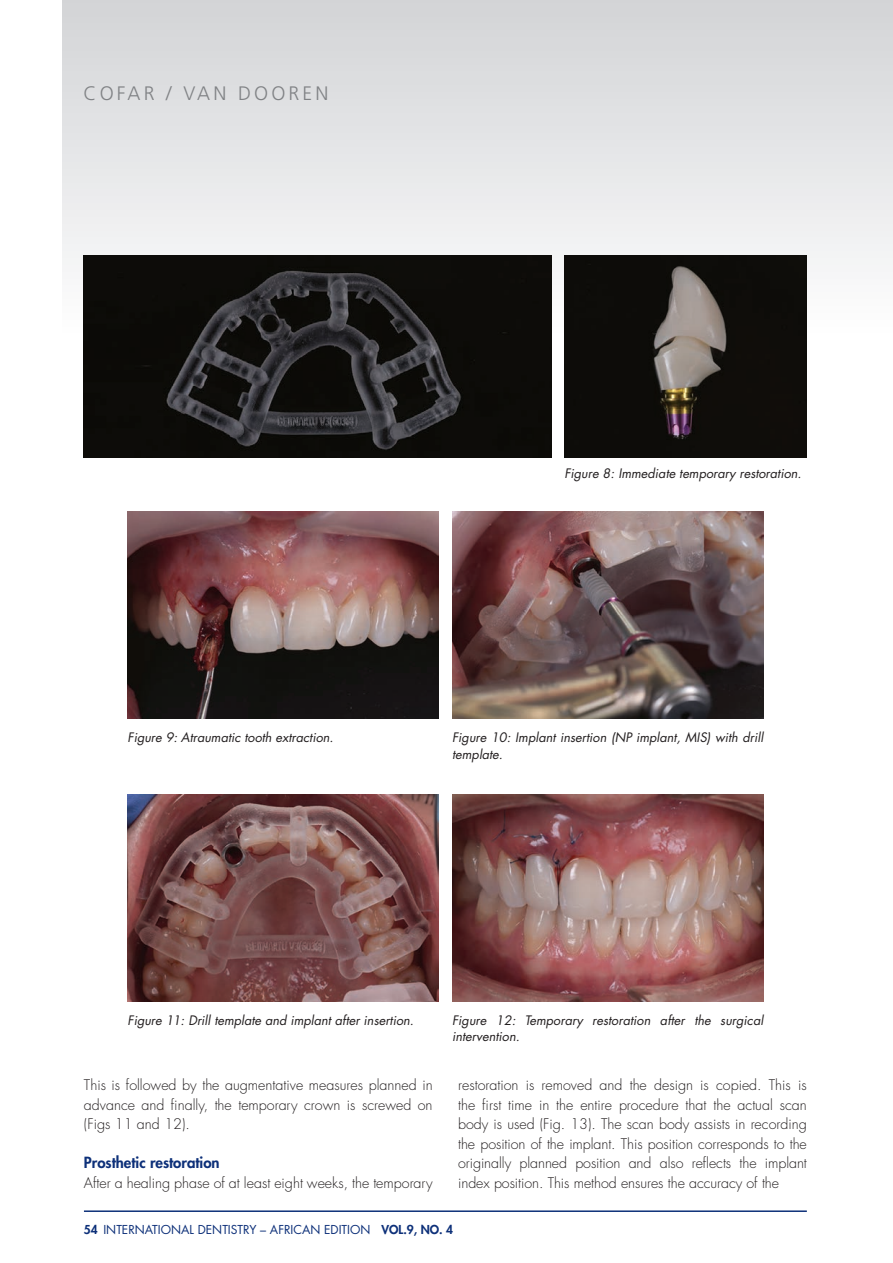
<style>
.page{position:relative;width:893px;height:1263px;background:#fff}
.page>*{position:absolute;margin:0;border:0;box-sizing:border-box;transform-origin:0 0}
.t1{font:300 19.5px "Frutiger";letter-spacing:.16em;color:#808285}
.t2{font:800 15px "Futura";color:#0d3079}
.t3{font:300 14.25px/19.5px "Futura";color:#231f20;text-align:justify}
.DM_Caption{font:italic 12.75px/16.5px "Futura";color:#231f20}
.t4{font:12px "Futura";color:#0d3079}
.s1{font-weight:800}
</style>
<div class="page">
<div style="left:63px;top:0;width:830px;height:337px;background:linear-gradient(to bottom,#d3d4d7,#fbfbfb)"></div>
<hr style="left:84px;top:1210px;width:723px;height:2px;background:#0d3079">
<img style="left:84px;top:255px;width:468px;height:202px">
<img style="left:564px;top:255px;width:243px;height:202px">
<img style="left:128px;top:512px;width:311px;height:207px">
<img style="left:452px;top:512px;width:311px;height:207px">
<img style="left:128px;top:794px;width:311px;height:207px">
<img style="left:452px;top:794px;width:311px;height:207px">
<p class="t1" style="left:84px;top:83px;width:246px">COFAR / VAN DOOREN</p>
<p class="DM_Caption" style="left:564px;top:465px;width:239px">Figure 8: Immediate temporary restoration.</p>
<p class="DM_Caption" style="left:128px;top:729px;width:207px">Figure 9: Atraumatic tooth extraction.</p>
<p class="DM_Caption" style="left:452px;top:729px;width:313px">Figure 10: Implant insertion (NP implant, MIS) with drill template.</p>
<p class="DM_Caption" style="left:128px;top:1012px;width:288px">Figure 11: Drill template and implant after insertion.</p>
<p class="DM_Caption" style="left:452px;top:1012px;width:313px">Figure 12: Temporary restoration after the surgical intervention.</p>
<p class="t3" style="left:84px;top:1075px;width:350px">This is followed by the augmentative measures planned in advance and finally, the temporary crown is screwed on (Figs 11 and 12).</p>
<p class="t2" style="left:84px;top:1152px;width:137px">Prosthetic restoration</p>
<p class="t3" style="left:84px;top:1173px;width:350px">After a healing phase of at least eight weeks, the temporary</p>
<p class="t3" style="left:458px;top:1075px;width:350px">restoration is removed and the design is copied. This is the first time in the entire procedure that the actual scan body is used (Fig. 13). The scan body assists in recording the position of the implant. This position corresponds to the originally planned position and also reflects the implant index position. This method ensures the accuracy of the</p>
<p class="t4" style="left:84px;top:1222px;width:371px"><span class="s1">54</span> INTERNATIONAL DENTISTRY – AFRICAN EDITION <span class="s1">VOL.9, NO. 4</span></p>
</div>
